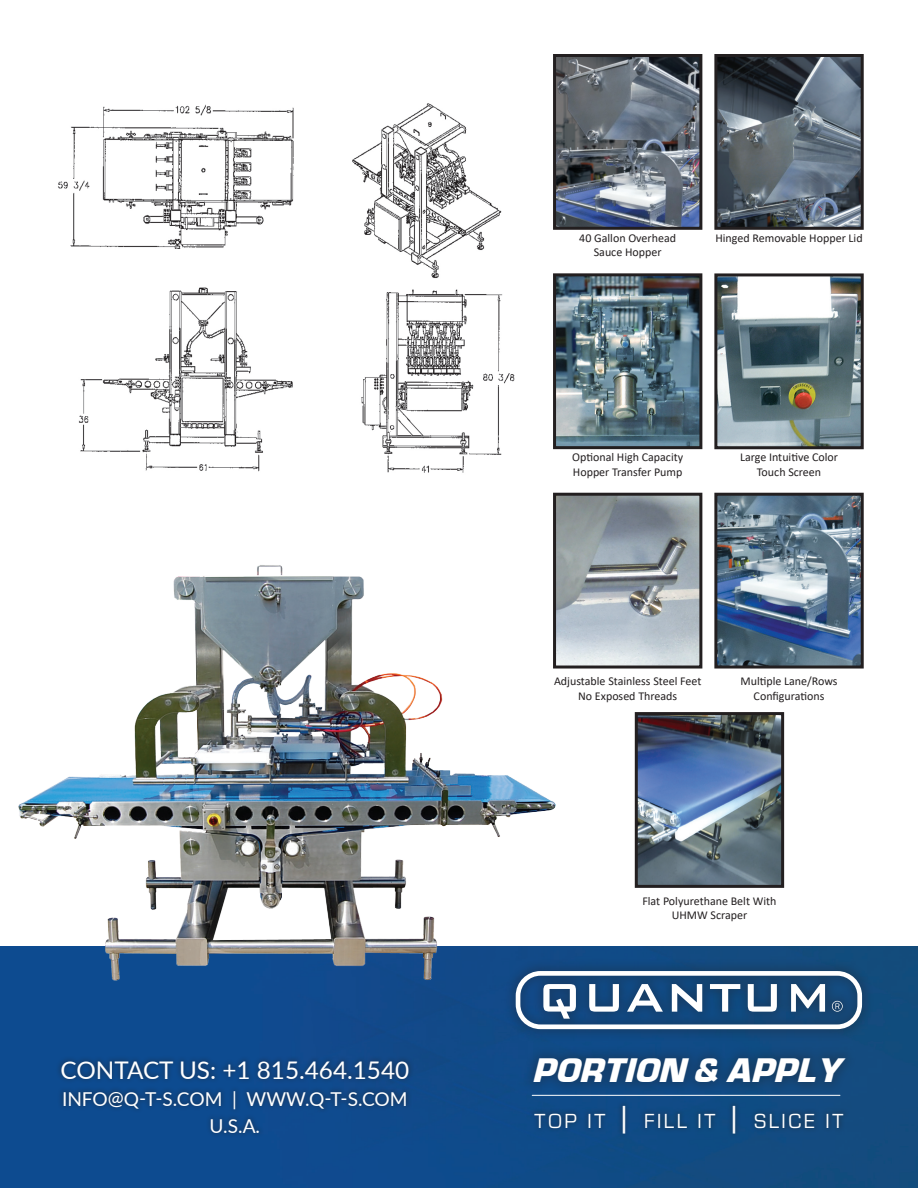
<style>
.page{position:relative;width:918px;height:1188px;background:#fff}
.page>*{position:absolute;margin:0;border:0;box-sizing:border-box;transform-origin:0 0}
.t1{font:italic 700 29.1px "Euro Technic";color:#fff}
.t2{font:24.3px "Lato";color:#fff}
.t3{font:21.15px "Eurostile";letter-spacing:.12em;color:#fff}
.t4{font:19.2px "Lato";color:#fff}
.t5{font:12px/14.4px "Calibri";color:#231f20;text-align:center}
.s1{font-size:33.15px}
</style>
<div class="page">
<img style="left:0;top:946px;width:918px;height:242px">
<img style="left:557px;top:497px;width:141px;height:168px">
<div style="left:553px;top:493px;width:149px;height:176px;border:3px solid #231f20"></div>
<img style="left:639px;top:716px;width:141px;height:168px">
<div style="left:635px;top:712px;width:149px;height:176px;border:3px solid #231f20"></div>
<img style="left:718px;top:497px;width:142px;height:168px">
<div style="left:714px;top:493px;width:150px;height:176px;border:3px solid #231f20"></div>
<img style="left:58px;top:103px;width:457px;height:370px">
<img style="left:557px;top:277px;width:141px;height:168px">
<div style="left:553px;top:273px;width:149px;height:176px;border:3px solid #231f20"></div>
<img style="left:557px;top:58px;width:141px;height:168px">
<div style="left:553px;top:54px;width:149px;height:176px;border:3px solid #231f20"></div>
<img style="left:718px;top:277px;width:142px;height:168px">
<div style="left:714px;top:273px;width:150px;height:176px;border:3px solid #231f20"></div>
<img style="left:718px;top:58px;width:142px;height:168px">
<div style="left:714px;top:54px;width:150px;height:176px;border:3px solid #231f20"></div>
<img style="left:13px;top:556px;width:550px;height:430px">
<div style="left:55px;top:1055px;width:359px;height:83px;background:#231f20;opacity:.33"></div>
<div style="left:529px;top:1100px;width:320px;height:39px;background:#231f20;opacity:.33"></div>
<div style="left:522px;top:1046px;width:335px;height:48px;background:#231f20;opacity:.33"></div>
<hr style="left:532px;top:1095px;width:308px;height:1px;background:#fff">
<div style="left:503px;top:959px;width:371px;height:82px;background:#231f20;opacity:.33"></div>
<svg style="left:516px;top:971px;width:346px;height:58px"></svg>
<p class="t2" style="left:61px;top:1052px;width:350px">CONTACT US: +1 815.464.1540</p>
<p class="t4" style="left:62px;top:1085px;width:347px">INFO@Q-T-S.COM | WWW.Q-T-S.COM</p>
<p class="t4" style="left:210px;top:1112px;width:52px">U.S.A.</p>
<p class="t5" style="left:579px;top:230px;width:98px">40 Gallon Overhead<br>Sauce Hopper</p>
<p class="t5" style="left:715px;top:230px;width:149px">Hinged Removable Hopper Lid</p>
<p class="t5" style="left:572px;top:450px;width:113px">Optional High Capacity</p>
<p class="t5" style="left:573px;top:464px;width:111px">Hopper Transfer Pump</p>
<p class="t5" style="left:740px;top:450px;width:99px">Large Intuitive Color<br>Touch Screen</p>
<p class="t5" style="left:554px;top:674px;width:149px">Adjustable Stainless Steel Feet<br>No Exposed Threads</p>
<p class="t5" style="left:740px;top:674px;width:99px">Multiple Lane/Rows<br>Configurations</p>
<p class="t5" style="left:642px;top:893px;width:136px">Flat Polyurethane Belt With<br>UHMW Scraper</p>
<p class="t1" style="left:532px;top:1050px;width:320px">PORTION &amp; APPLY</p>
<p class="t3" style="left:535px;top:1106px;width:310px">TOP IT <span class="s1">|</span> FILL IT <span class="s1">|</span> SLICE IT</p>
</div>
